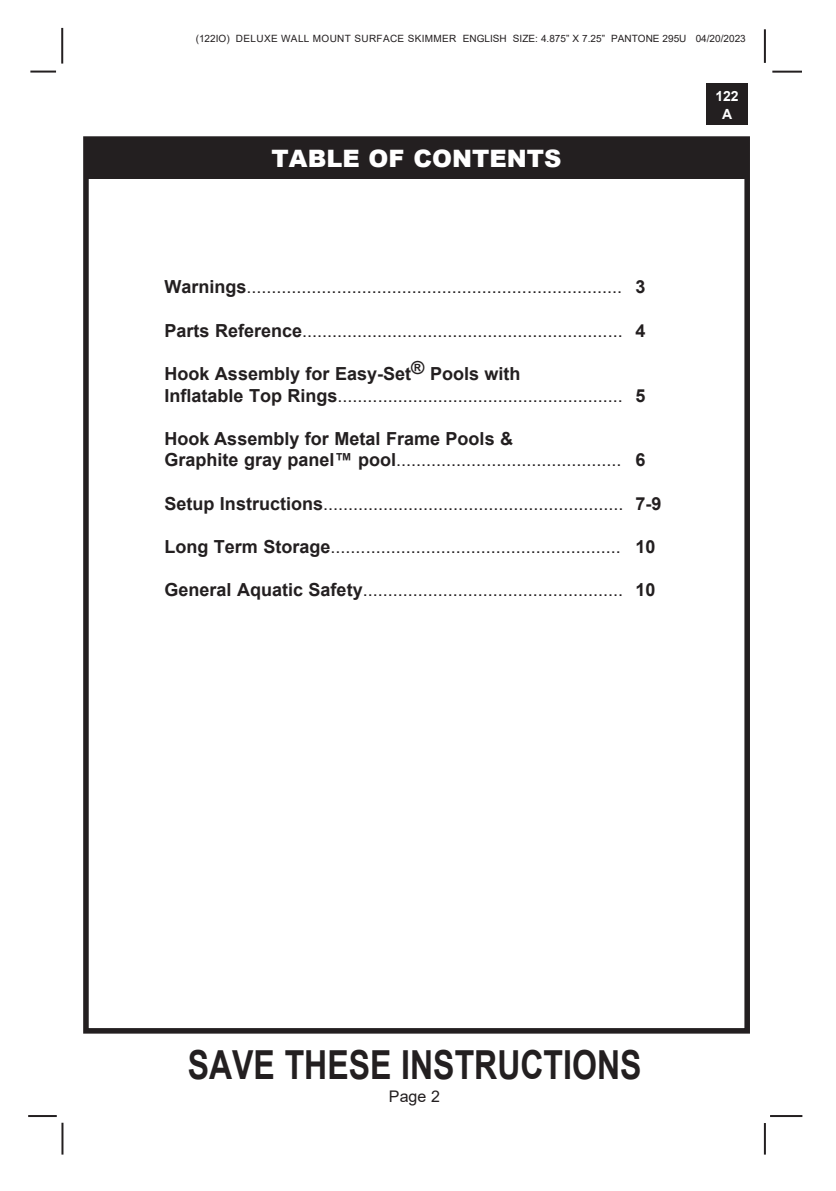
<style>
.page{position:relative;width:836px;height:1191px;background:#fff}
.page>*{position:absolute;margin:0;border:0;box-sizing:border-box;transform-origin:0 0}
.t1{font:700 40px "Arial";color:#231f20;scale:.8 1}
.t2{font:900 24px "Arial";color:#fff}
.t3{font:18px "Arial";color:#231f20}
.t4{font:700 18px "Arial";color:#231f20}
.t5{font:16px "Arial";color:#231f20}
.t6{font:700 14px/18px "Arial";color:#fff;text-align:center}
.t7{font:10px "Arial";color:#231f20}
.s1{font-weight:700}
</style>
<div class="page">
<hr style="left:769px;top:1115px;width:33px;height:2px;background:#231f20">
<hr style="left:772px;top:71px;width:29px;height:2px;background:#231f20">
<hr style="left:763px;top:29px;width:2px;height:34px;background:#231f20">
<hr style="left:763px;top:1123px;width:2px;height:31px;background:#231f20">
<div style="left:706px;top:84px;width:41px;height:41px;background:#231f20"></div>
<hr style="left:30px;top:71px;width:26px;height:2px;background:#231f20">
<hr style="left:61px;top:28px;width:2px;height:36px;background:#231f20">
<hr style="left:61px;top:1122px;width:2px;height:32px;background:#231f20">
<hr style="left:28px;top:1115px;width:29px;height:2px;background:#231f20">
<div style="left:83px;top:136px;width:666px;height:897px;border:6px solid #231f20"></div>
<div style="left:88px;top:140px;width:656px;height:39px;background:#231f20"></div>
<p class="t7" style="left:196px;top:31px;width:551px">(122IO) DELUXE WALL MOUNT SURFACE SKIMMER ENGLISH SIZE: 4.875” X 7.25” PANTONE 295U 04/20/2023</p>
<p class="t2" style="left:271px;top:141px;width:291px">TABLE OF CONTENTS</p>
<p class="t3" style="left:164px;top:275px;width:482px"><span class="s1">Warnings</span>........................................................................... <span class="s1">3</span></p>
<p class="t3" style="left:164px;top:318px;width:482px"><span class="s1">Parts Reference</span>................................................................ <span class="s1">4</span></p>
<p class="t4" style="left:164px;top:361px;width:357px">Hook Assembly for Easy-Set® Pools with</p>
<p class="t3" style="left:164px;top:383px;width:482px"><span class="s1">Inflatable Top Rings</span>......................................................... <span class="s1">5</span></p>
<p class="t4" style="left:164px;top:426px;width:350px">Hook Assembly for Metal Frame Pools &amp;</p>
<p class="t3" style="left:164px;top:447px;width:482px"><span class="s1">Graphite gray panel™ pool</span>............................................. <span class="s1">6</span></p>
<p class="t3" style="left:164px;top:491px;width:498px"><span class="s1">Setup Instructions</span>............................................................ <span class="s1">7-9</span></p>
<p class="t3" style="left:164px;top:534px;width:492px"><span class="s1">Long Term Storage</span>.......................................................... <span class="s1">10</span></p>
<p class="t3" style="left:164px;top:577px;width:492px"><span class="s1">General Aquatic Safety</span>.................................................... <span class="s1">10</span></p>
<p class="t6" style="left:715px;top:87px;width:25px">122<br>A</p>
<h1 class="t1" style="left:188px;top:1036px;width:568px">SAVE THESE INSTRUCTIONS</h1>
<p class="t5" style="left:389px;top:1085px;width:53px">Page 2</p>
</div>
